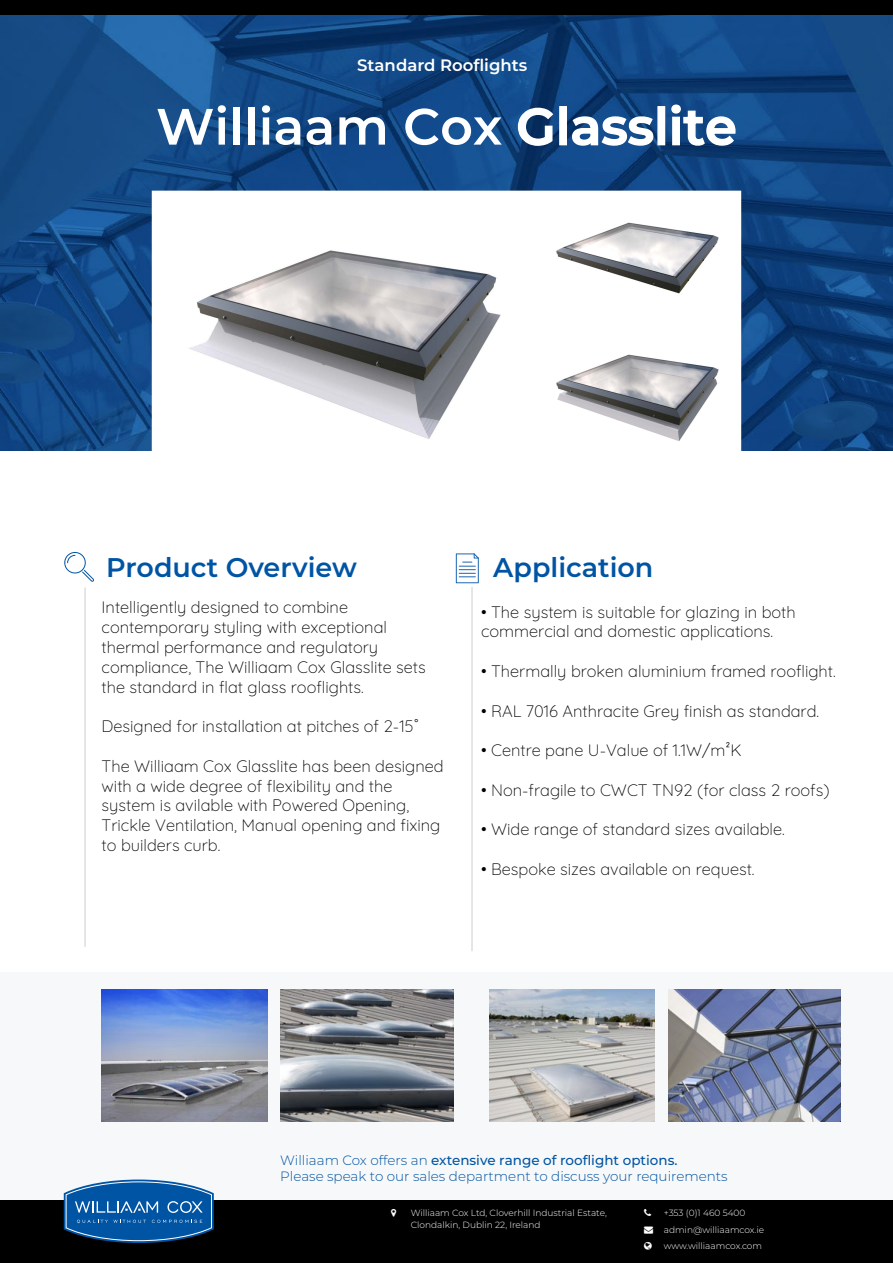
<style>
.page{position:relative;width:893px;height:1263px;background:#fff}
.page>*{position:absolute;margin:0;border:0;box-sizing:border-box;transform-origin:0 0}
.t1{font:600 51px "Montserrat";color:#fff}
.t2{font:600 27px "Montserrat";color:#0054a4}
.t3{font:300 16.5px/19.8px "Quicksand";color:#000}
.t4{font:600 16.5px "Montserrat";color:#fff}
.t5{font:300 13.5px/16.5px "Montserrat";color:#0054a4}
.t6{font:300 9px/12px "Montserrat";color:#fff}
.s1{font-weight:500}
</style>
<div class="page">
<div style="left:0;top:1199px;width:893px;height:64px;background:#000"></div>
<img style="left:0;top:14px;width:893px;height:436px">
<hr style="left:84px;top:588px;width:2px;height:359px;background:#d1d3d4">
<hr style="left:471px;top:587px;width:2px;height:364px;background:#d1d3d4">
<svg style="left:64px;top:552px;width:30px;height:30px"></svg>
<svg style="left:456px;top:553px;width:23px;height:30px"></svg>
<div style="left:0;top:0;width:893px;height:14px;background:#000"></div>
<div style="left:0;top:972px;width:893px;height:227px;background:#f7f8f9"></div>
<img style="left:102px;top:989px;width:165px;height:133px">
<img style="left:489px;top:989px;width:165px;height:133px">
<img style="left:281px;top:989px;width:172px;height:133px">
<img style="left:668px;top:989px;width:173px;height:133px">
<svg style="left:64px;top:1179px;width:150px;height:64px;background:#2768a7"></svg>
<img style="left:154px;top:192px;width:380px;height:258px">
<img style="left:533px;top:323px;width:206px;height:127px">
<img style="left:534px;top:192px;width:204px;height:153px">
<p class="t4" style="left:357px;top:53px;width:171px">Standard Rooflights</p>
<h1 class="t1" style="left:156px;top:90px;width:582px">Williaam Cox Glasslite</h1>
<h2 class="t2" style="left:106px;top:548px;width:252px">Product Overview</h2>
<h2 class="t2" style="left:493px;top:548px;width:162px">Application</h2>
<p class="t3" style="left:102px;top:596px;width:326px">Intelligently designed to combine contemporary styling with exceptional thermal performance and regulatory compliance, The Williaam Cox Glasslite sets the standard in flat glass rooflights.</p>
<p class="t3" style="left:102px;top:715px;width:319px">Designed for installation at pitches of 2-15˚</p>
<p class="t3" style="left:102px;top:754px;width:343px">The Williaam Cox Glasslite has been designed with a wide degree of flexibility and the system is avilable with Powered Opening, Trickle Ventilation, Manual opening and fixing to builders curb.</p>
<p class="t3" style="left:481px;top:600px;width:316px">• The system is suitable for glazing in both commercial and domestic applications.</p>
<p class="t3" style="left:481px;top:659px;width:356px">• Thermally broken aluminium framed rooflight.</p>
<p class="t3" style="left:481px;top:699px;width:340px">• RAL 7016 Anthracite Grey finish as standard.</p>
<p class="t3" style="left:481px;top:739px;width:262px">• Centre pane U-Value of 1.1W/m²K</p>
<p class="t3" style="left:481px;top:778px;width:350px">• Non-fragile to CWCT TN92 (for class 2 roofs)</p>
<p class="t3" style="left:481px;top:818px;width:305px">• Wide range of standard sizes available.</p>
<p class="t3" style="left:481px;top:857px;width:275px">• Bespoke sizes available on request.</p>
<p class="t5" style="left:280px;top:1151px;width:449px">Williaam Cox offers an <span class="s1">extensive range of rooflight options.<br></span>Please speak to our sales department to discuss your requirements</p>
<p class="t6" style="left:411px;top:1207px;width:198px">Williaam Cox Ltd, Cloverhill Industrial Estate,<br>Clondalkin, Dublin 22, Ireland</p>
<p class="t6" style="left:664px;top:1207px;width:83px">+353 (0)1 460 5400</p>
<p class="t6" style="left:644px;top:1221px;width:121px;line-height:16.2px;text-align:right">→ admin@williaamcox.ie www.williaamcox.com</p>
</div>
